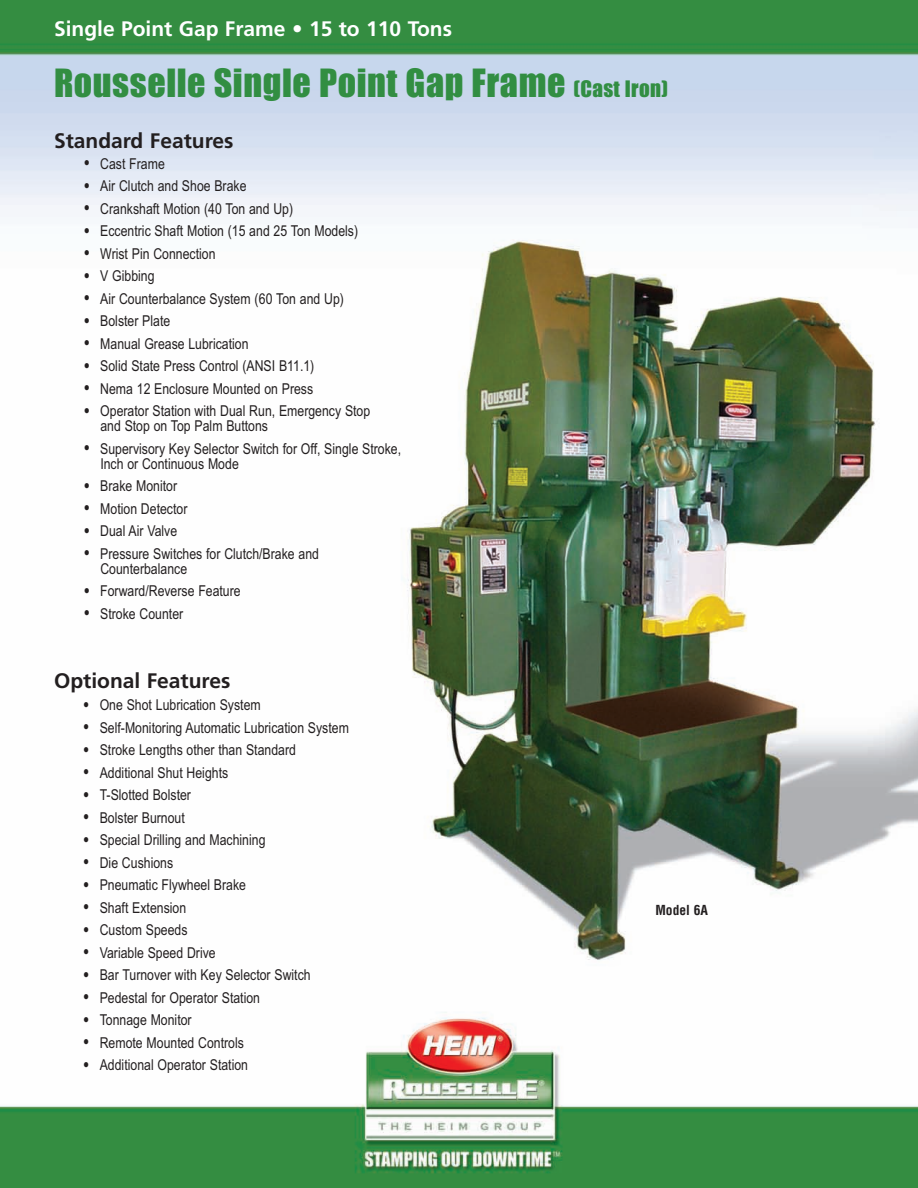
<style>
.page{position:relative;width:918px;height:1188px;background:#fff}
.page>*{position:absolute;margin:0;border:0;box-sizing:border-box;transform-origin:0 0}
.t1{font:36px "Impact";letter-spacing:.015em;color:#328e42}
.t2{font:700 21px "Frutiger";color:#231f20}
.t3{font:700 21px "Frutiger";color:#fff}
.t4{font:15px/15px "Arial Narrow";color:#231f20}
.t5{font:700 condensed 13.5px "Helvetica";color:#231f20}
.s1{font-size:21px}
</style>
<div class="page">
<img style="left:0;top:0;width:918px;height:1188px">
<h2 class="t3" style="left:54px;top:20px;width:400px">Single Point Gap Frame • 15 to 110 Tons</h2>
<h1 class="t1" style="left:54px;top:64px;width:615px">Rousselle Single Point Gap Frame <span class="s1">(Cast Iron)</span></h1>
<h2 class="t2" style="left:54px;top:132px;width:181px">Standard Features</h2>
<p class="t4" style="left:84px;top:156px;width:83px"><span class="s1">•</span> Cast Frame</p>
<p class="t4" style="left:84px;top:179px;width:164px"><span class="s1">•</span> Air Clutch and Shoe Brake</p>
<p class="t4" style="left:84px;top:201px;width:211px"><span class="s1">•</span> Crankshaft Motion (40 Ton and Up)</p>
<p class="t4" style="left:84px;top:224px;width:276px"><span class="s1">•</span> Eccentric Shaft Motion (15 and 25 Ton Models)</p>
<p class="t4" style="left:84px;top:246px;width:133px"><span class="s1">•</span> Wrist Pin Connection</p>
<p class="t4" style="left:84px;top:269px;width:72px"><span class="s1">•</span> V Gibbing</p>
<p class="t4" style="left:84px;top:291px;width:262px"><span class="s1">•</span> Air Counterbalance System (60 Ton and Up)</p>
<p class="t4" style="left:84px;top:314px;width:88px"><span class="s1">•</span> Bolster Plate</p>
<p class="t4" style="left:84px;top:336px;width:166px"><span class="s1">•</span> Manual Grease Lubrication</p>
<p class="t4" style="left:84px;top:359px;width:232px"><span class="s1">•</span> Solid State Press Control (ANSI B11.1)</p>
<p class="t4" style="left:84px;top:381px;width:231px"><span class="s1">•</span> Nema 12 Enclosure Mounted on Press</p>
<p class="t4" style="left:100px;top:404px;width:271px;text-indent:-17px"><span class="s1">•</span> Operator Station with Dual Run, Emergency Stop and Stop on Top Palm Buttons</p>
<p class="t4" style="left:100px;top:441px;width:302px;text-indent:-17px"><span class="s1">•</span> Supervisory Key Selector Switch for Off, Single Stroke,<br>Inch or Continuous Mode</p>
<p class="t4" style="left:84px;top:479px;width:95px"><span class="s1">•</span> Brake Monitor</p>
<p class="t4" style="left:84px;top:501px;width:105px"><span class="s1">•</span> Motion Detector</p>
<p class="t4" style="left:84px;top:524px;width:95px"><span class="s1">•</span> Dual Air Valve</p>
<p class="t4" style="left:100px;top:546px;width:220px;text-indent:-17px"><span class="s1">•</span> Pressure Switches for Clutch/Brake and<br>Counterbalance</p>
<p class="t4" style="left:84px;top:584px;width:159px"><span class="s1">•</span> Forward/Reverse Feature</p>
<p class="t4" style="left:84px;top:606px;width:101px"><span class="s1">•</span> Stroke Counter</p>
<h2 class="t2" style="left:54px;top:672px;width:178px">Optional Features</h2>
<p class="t4" style="left:83px;top:698px;width:179px"><span class="s1">•</span> One Shot Lubrication System</p>
<p class="t4" style="left:83px;top:720px;width:267px"><span class="s1">•</span> Self-Monitoring Automatic Lubrication System</p>
<p class="t4" style="left:83px;top:743px;width:214px"><span class="s1">•</span> Stroke Lengths other than Standard</p>
<p class="t4" style="left:83px;top:765px;width:147px"><span class="s1">•</span> Additional Shut Heights</p>
<p class="t4" style="left:83px;top:788px;width:109px"><span class="s1">•</span> T-Slotted Bolster</p>
<p class="t4" style="left:83px;top:810px;width:103px"><span class="s1">•</span> Bolster Burnout</p>
<p class="t4" style="left:83px;top:833px;width:184px"><span class="s1">•</span> Special Drilling and Machining</p>
<p class="t4" style="left:83px;top:855px;width:92px"><span class="s1">•</span> Die Cushions</p>
<p class="t4" style="left:83px;top:878px;width:164px"><span class="s1">•</span> Pneumatic Flywheel Brake</p>
<p class="t4" style="left:83px;top:900px;width:105px"><span class="s1">•</span> Shaft Extension</p>
<p class="t4" style="left:83px;top:923px;width:106px"><span class="s1">•</span> Custom Speeds</p>
<p class="t4" style="left:83px;top:945px;width:134px"><span class="s1">•</span> Variable Speed Drive</p>
<p class="t4" style="left:83px;top:968px;width:229px"><span class="s1">•</span> Bar Turnover with Key Selector Switch</p>
<p class="t4" style="left:83px;top:990px;width:178px"><span class="s1">•</span> Pedestal for Operator Station</p>
<p class="t4" style="left:83px;top:1013px;width:110px"><span class="s1">•</span> Tonnage Monitor</p>
<p class="t4" style="left:83px;top:1035px;width:162px"><span class="s1">•</span> Remote Mounted Controls</p>
<p class="t4" style="left:83px;top:1058px;width:166px"><span class="s1">•</span> Additional Operator Station</p>
<p class="t5" style="left:655px;top:902px;width:54px">Model 6A</p>
</div>
